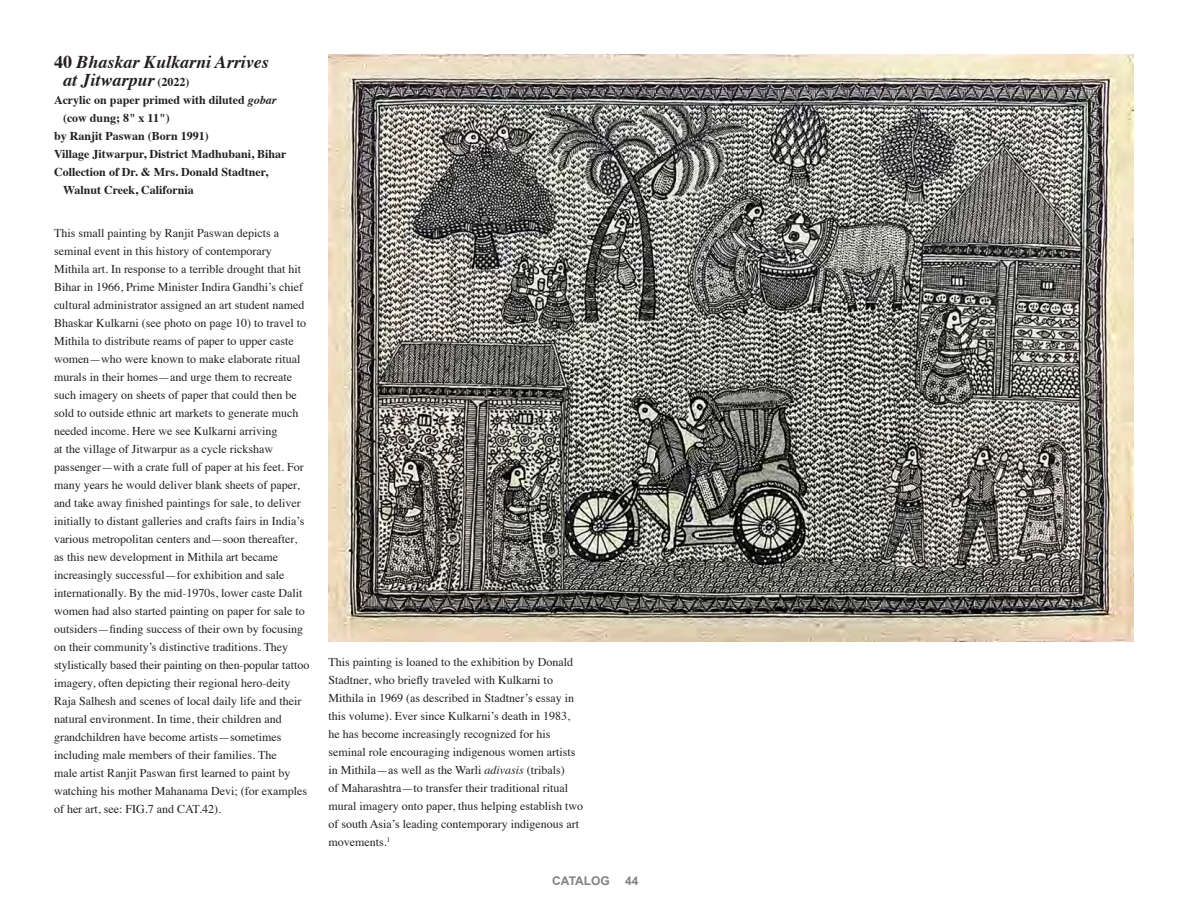
<style>
.page{position:relative;width:1188px;height:918px;background:#fff}
.page>*{position:absolute;margin:0;border:0;box-sizing:border-box;transform-origin:0 0}
.t1{font:italic 700 18px/18px "Times";color:#231f20}
.t2{font:12px/18px "Times";color:#231f20}
.t3{font:700 12px "Times";color:#231f20}
.t4{font:700 12px "Arial";color:#808285}
.s1{font-style:normal}
.s2{font-style:normal;font-size:12px}
.s3{font-style:italic}
</style>
<div class="page">
<img style="left:328px;top:54px;width:806px;height:588px">
<p class="t1" style="left:63px;top:51px;width:207px;text-indent:-9px"><span class="s1">40</span> Bhaskar Kulkarni Arrives at Jitwarpur <span class="s2">(2022)</span></p>
<p class="t3" style="left:54px;top:88px;width:224px">Acrylic on paper primed with diluted <span class="s3">gobar</span></p>
<p class="t3" style="left:63px;top:106px;width:108px">(cow dung; 8" x 11")</p>
<p class="t3" style="left:54px;top:124px;width:156px">by Ranjit Paswan (Born 1991)</p>
<p class="t3" style="left:54px;top:142px;width:234px">Village Jitwarpur, District Madhubani, Bihar</p>
<p class="t3" style="left:54px;top:160px;width:216px">Collection of Dr. &amp; Mrs. Donald Stadtner,</p>
<p class="t3" style="left:63px;top:178px;width:132px">Walnut Creek, California</p>
<p class="t2" style="left:54px;top:223px;width:257px">This small painting by Ranjit Paswan depicts a seminal event in this history of contemporary Mithila art. In response to a terrible drought that hit Bihar in 1966, Prime Minister Indira Gandhi’s chief cultural administrator assigned an art student named Bhaskar Kulkarni (see photo on page 10) to travel to Mithila to distribute reams of paper to upper caste women—who were known to make elaborate ritual murals in their homes—and urge them to recreate such imagery on sheets of paper that could then be sold to outside ethnic art markets to generate much needed income. Here we see Kulkarni arriving<br>at the village of Jitwarpur as a cycle rickshaw passenger—with a crate full of paper at his feet. For many years he would deliver blank sheets of paper, and take away finished paintings for sale, to deliver initially to distant galleries and crafts fairs in India’s various metropolitan centers and—soon thereafter, as this new development in Mithila art became increasingly successful—for exhibition and sale internationally. By the mid-1970s, lower caste Dalit women had also started painting on paper for sale to outsiders—finding success of their own by focusing on their community’s distinctive traditions. They stylistically based their painting on then-popular tattoo imagery, often depicting their regional hero-deity Raja Salhesh and scenes of local daily life and their natural environment. In time, their children and grandchildren have become artists—sometimes including male members of their families. The<br>male artist Ranjit Paswan first learned to paint by watching his mother Mahanama Devi; (for examples of her art, see: FIG.7 and CAT.42).</p>
<p class="t2" style="left:329px;top:652px;width:256px">This painting is loaned to the exhibition by Donald Stadtner, who briefly traveled with Kulkarni to Mithila in 1969 (as described in Stadtner’s essay in this volume). Ever since Kulkarni’s death in 1983, he has become increasingly recognized for his seminal role encouraging indigenous women artists in Mithila—as well as the Warli <span class="s3">adivasis</span> (tribals)<br>of Maharashtra—to transfer their traditional ritual mural imagery onto paper, thus helping establish two of south Asia’s leading contemporary indigenous art movements.<sup>1</sup></p>
<p class="t4" style="left:552px;top:873px;width:59px">CATALOG</p>
<p class="t4" style="left:625px;top:873px;width:15px">44</p>
</div>
